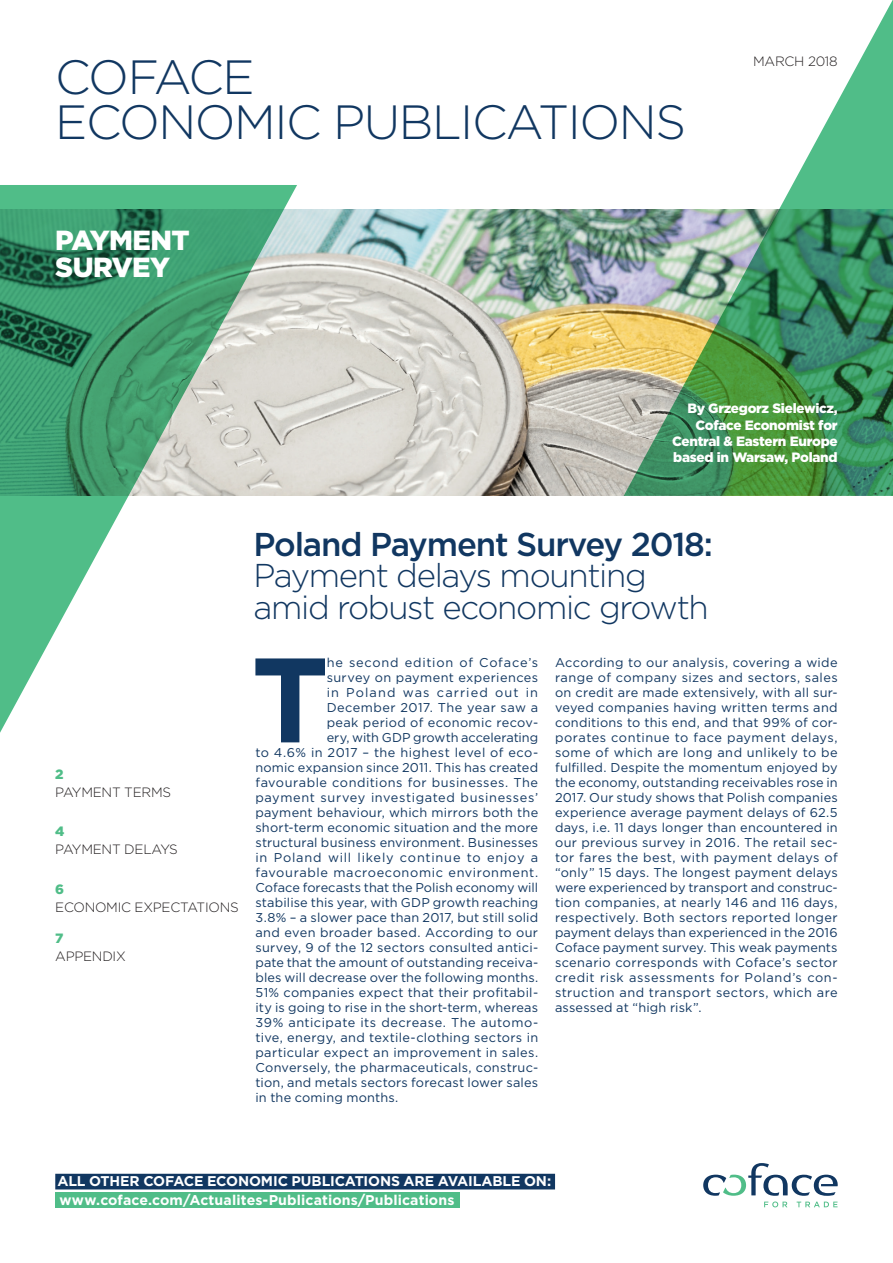
<style>
.page{position:relative;width:893px;height:1263px;background:#fff}
.page>*{position:absolute;margin:0;border:0;box-sizing:border-box;transform-origin:0 0}
.t1{font:700 119.85px "Gotham";color:#113761}
.t2{font:300 48px/45px "Gotham";letter-spacing:-.03em;color:#113761}
.t3{font:300 33px/31.5px "Gotham";letter-spacing:-.04em;color:#113761}
.t4{font:500 33px "Gotham";letter-spacing:-.035em;color:#113761}
.t5{font:900 27.6px/27.6px "Gotham";letter-spacing:-.02em;color:#fff}
.t6{font:700 14.1px/18.3px "Gotham";color:#fff}
.t7{font:900 13.5px/16.2px "Gotham";letter-spacing:-.02em;color:#fff;text-align:right}
.t8{font:300 13.5px "Gotham";letter-spacing:-.02em;color:#231f20}
.t9{font:900 13.5px "Gotham";color:#50bd88}
.t10{font:12.75px/15px "Gotham";letter-spacing:.02em;color:#113761;text-align:justify}
.t11{font:12.75px "Gotham";letter-spacing:.04em;color:#113761}
.t12{font:12.75px "Gotham";letter-spacing:.05em;color:#113761}
.t13{font:12.75px "Gotham";color:#113761}
.t14{font:12.75px "Gotham";letter-spacing:.06em;color:#113761}
.t15{font:12.75px "Gotham";letter-spacing:-.005em;color:#113761}
.t16{font:12.75px "Gotham";letter-spacing:.065em;color:#113761}
.t17{font:12.75px "Gotham";letter-spacing:.085em;color:#113761}
</style>
<div class="page">
<img style="left:297px;top:210px;width:327px;height:286px">
<img style="left:624px;top:0;width:269px;height:496px">
<svg style="left:0;top:185px;width:297px;height:548px"></svg>
<svg style="left:703px;top:1163px;width:135px;height:44px"></svg>
<div style="left:55px;top:1174px;width:500px;height:15px;background:#113761"></div>
<div style="left:55px;top:1192px;width:405px;height:16px;background:#50bd88"></div>
<h2 class="t2" style="left:55px;top:53px;width:632px">COFACE<br>ECONOMIC PUBLICATIONS</h2>
<h3 class="t5" style="left:55px;top:226px;width:136px">PAYMENT<br>SURVEY</h3>
<p class="t8" style="left:753px;top:53px;width:86px">MARCH 2018</p>
<p class="t7" style="left:672px;top:400px;width:167px">By Grzegorz Sielewicz,<br>Coface Economist for<br>Central &amp; Eastern Europe based in Warsaw, Poland</p>
<p class="t9" style="left:55px;top:765px;width:10px">2</p>
<p class="t8" style="left:55px;top:783px;width:117px">PAYMENT TERMS</p>
<p class="t9" style="left:55px;top:822px;width:11px">4</p>
<p class="t8" style="left:55px;top:841px;width:124px">PAYMENT DELAYS</p>
<p class="t9" style="left:55px;top:880px;width:10px">6</p>
<p class="t8" style="left:55px;top:898px;width:185px">ECONOMIC EXPECTATIONS</p>
<p class="t9" style="left:55px;top:929px;width:10px">7</p>
<p class="t8" style="left:55px;top:947px;width:72px">APPENDIX</p>
<h3 class="t4" style="left:253px;top:523px;width:461px">Poland Payment Survey 2018:</h3>
<h3 class="t3" style="left:253px;top:559px;width:457px">Payment delays mounting amid robust economic growth</h3>
<h1 class="t1" style="left:251px;top:620px;width:79px">T</h1>
<p class="t16" style="left:327px;top:655px;width:213px">he second edition of Coface’s</p>
<p class="t10" style="left:327px;top:670px;width:213px">survey on payment experiences</p>
<p class="t17" style="left:327px;top:685px;width:213px">in Poland was carried out in</p>
<p class="t11" style="left:327px;top:700px;width:213px">December 2017. The year saw a</p>
<p class="t10" style="left:327px;top:715px;width:213px">peak period of economic recov-</p>
<p class="t15" style="left:327px;top:730px;width:213px">ery, with GDP growth accelerating</p>
<p class="t10" style="left:255px;top:745px;width:284px">to 4.6% in 2017 – the highest level of eco-</p>
<p class="t10" style="left:255px;top:760px;width:284px">nomic expansion since 2011. This has created</p>
<p class="t11" style="left:255px;top:775px;width:284px">favourable conditions for businesses. The</p>
<p class="t12" style="left:255px;top:790px;width:284px">payment survey investigated businesses’</p>
<p class="t10" style="left:255px;top:805px;width:284px">payment behaviour, which mirrors both the</p>
<p class="t10" style="left:255px;top:820px;width:284px">short-term economic situation and the more</p>
<p class="t10" style="left:255px;top:835px;width:284px">structural business environment. Businesses</p>
<p class="t14" style="left:255px;top:850px;width:284px">in Poland will likely continue to enjoy a</p>
<p class="t12" style="left:255px;top:865px;width:284px">favourable macroeconomic environment.</p>
<p class="t13" style="left:255px;top:880px;width:284px">Coface forecasts that the Polish economy will</p>
<p class="t10" style="left:255px;top:895px;width:284px">stabilise this year, with GDP growth reaching</p>
<p class="t10" style="left:255px;top:910px;width:284px">3.8% – a slower pace than 2017, but still solid</p>
<p class="t10" style="left:255px;top:925px;width:284px">and even broader based. According to our</p>
<p class="t10" style="left:255px;top:940px;width:284px">survey, 9 of the 12 sectors consulted antici-</p>
<p class="t10" style="left:255px;top:955px;width:284px">pate that the amount of outstanding receiva-</p>
<p class="t10" style="left:255px;top:970px;width:284px">bles will decrease over the following months.</p>
<p class="t10" style="left:255px;top:985px;width:284px">51% companies expect that their profitabil-</p>
<p class="t10" style="left:255px;top:1000px;width:284px">ity is going to rise in the short-term, whereas</p>
<p class="t11" style="left:255px;top:1014px;width:284px">39% anticipate its decrease. The automo-</p>
<p class="t10" style="left:255px;top:1030px;width:284px">tive, energy, and textile-clothing sectors in</p>
<p class="t10" style="left:255px;top:1045px;width:284px">particular expect an improvement in sales.</p>
<p class="t10" style="left:255px;top:1060px;width:284px">Conversely, the pharmaceuticals, construc-</p>
<p class="t10" style="left:255px;top:1075px;width:284px">tion, and metals sectors forecast lower sales</p>
<p class="t10" style="left:255px;top:1090px;width:144px">in the coming months.</p>
<p class="t10" style="left:555px;top:655px;width:284px">According to our analysis, covering a wide range of company sizes and sectors, sales on credit are made extensively, with all sur&shy;veyed companies having written terms and conditions to this end, and that 99% of cor&shy;porates continue to face payment delays, some of which are long and unlikely to be fulfilled. Despite the momentum enjoyed by the economy, outstanding receivables rose in 2017. Our study shows that Polish companies experience average payment delays of 62.5 days, i.e. 11 days longer than encountered in our previous survey in 2016. The retail sec&shy;tor fares the best, with payment delays of “only” 15 days. The longest payment delays were experienced by transport and construc&shy;tion companies, at nearly 146 and 116 days, respectively. Both sectors reported longer payment delays than experienced in the 2016<br>Coface payment survey. This weak payments scenario corresponds with Coface’s sector credit risk assessments for Poland’s con&shy;struction and transport sectors, which are assessed at “high risk”.</p>
<p class="t6" style="left:57px;top:1172px;width:495px">ALL OTHER COFACE ECONOMIC PUBLICATIONS ARE AVAILABLE ON: www.coface.com/Actualites-Publications/Publications</p>
</div>
